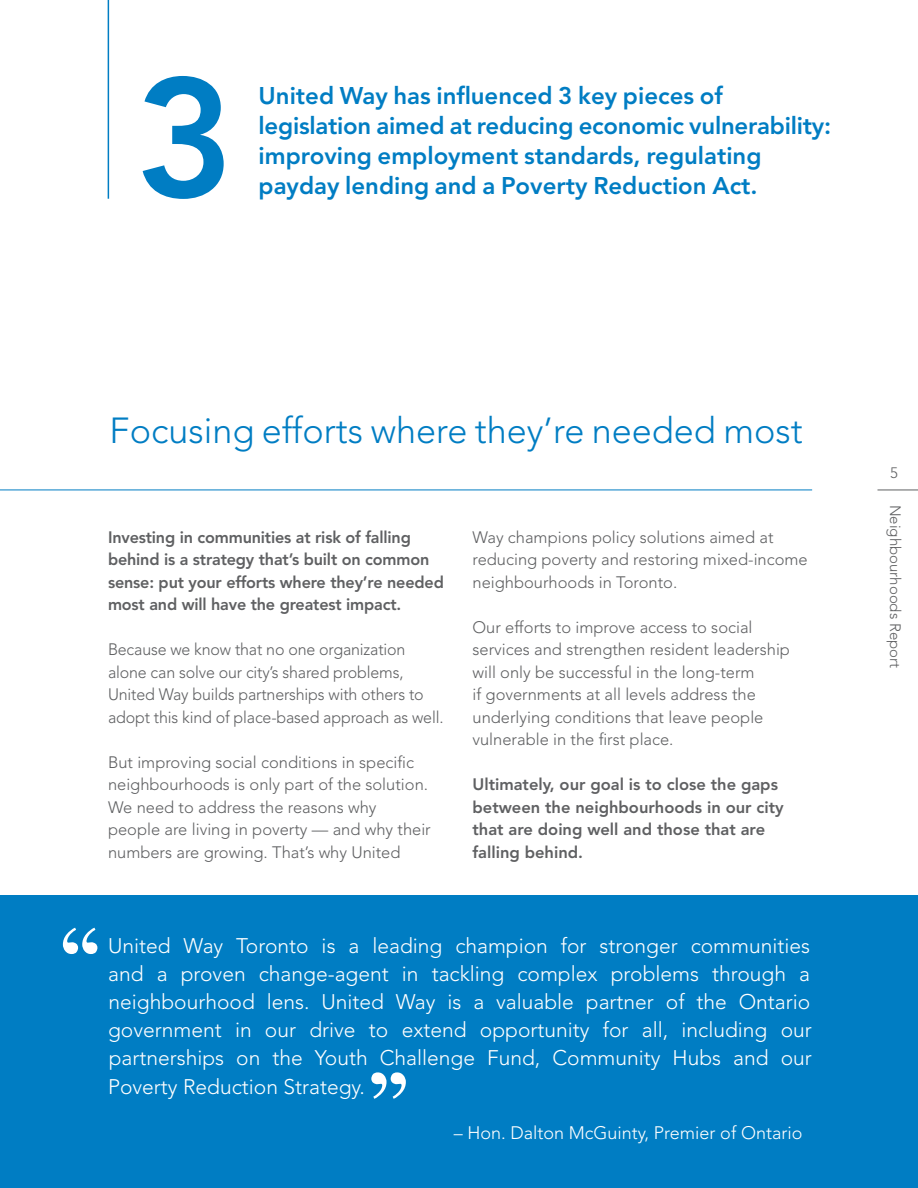
<style>
.page{position:relative;width:918px;height:1188px;background:#fff}
.page>*{position:absolute;margin:0;border:0;box-sizing:border-box;transform-origin:0 0}
.t1{font:800 168px "Avenir";color:#007dc3}
.t2{font:108px "Times";color:#fff}
.t3{font:300 36px "Avenir";color:#007dc3}
.t4{font:800 24px/30px "Avenir";color:#007dc3}
.t5{font:300 21px/28.2px "Avenir";color:#fff;text-align:justify}
.t6{font:300 18px "Avenir";color:#fff}
.t7{font:300 16.5px/22.5px "Avenir";color:#5f6062}
.t8{font:800 16.5px/22.5px "Avenir";letter-spacing:-.01em;color:#5f6062}
.t9{font:300 15px "Avenir";color:#5f6062}
</style>
<div class="page">
<hr style="left:878px;top:490px;width:40px;height:1px;background:#5f6062">
<div style="left:0;top:895px;width:918px;height:293px;background:#007dc3"></div>
<hr style="left:0;top:490px;width:812px;height:1px;background:#007dc3">
<hr style="left:108px;top:0;width:1px;height:199px;background:#007dc3">
<h1 class="t1" style="left:135px;top:39px;width:101px">3</h1>
<h3 class="t4" style="left:259px;top:80px;width:574px">United Way has influenced 3 key pieces of legislation aimed at reducing economic vulnerability: improving employment standards, regulating payday lending and a Poverty Reduction Act.</h3>
<h3 class="t3" style="left:110px;top:410px;width:695px">Focusing efforts where they’re needed most</h3>
<p class="t8" style="left:108px;top:526px;width:337px">Investing in communities at risk of falling behind is a strategy that’s built on common sense: put your efforts where they’re needed most and will have the greatest impact.</p>
<p class="t7" style="left:108px;top:638px;width:337px">Because we know that no one organization alone can solve our city’s shared problems, United Way builds partnerships with others to adopt this kind of place-based approach as well.</p>
<p class="t7" style="left:108px;top:751px;width:324px">But improving social conditions in specific neighbourhoods is only part of the solution.<br>We need to address the reasons why people are living in poverty — and why their numbers are growing. That’s why United</p>
<p class="t7" style="left:473px;top:526px;width:337px">Way champions policy solutions aimed at reducing poverty and restoring mixed-income neighbourhoods in Toronto.</p>
<p class="t7" style="left:473px;top:616px;width:319px">Our efforts to improve access to social services and strengthen resident leadership will only be successful in the long-term<br>if governments at all levels address the underlying conditions that leave people vulnerable in the first place.</p>
<p class="t8" style="left:473px;top:773px;width:313px">Ultimately, our goal is to close the gaps between the neighbourhoods in our city that are doing well and those that are falling behind.</p>
<h2 class="t2" style="left:53px;top:863px;width:57px">‘‘</h2>
<p class="t5" style="left:108px;top:931px;width:705px">United Way Toronto is a leading champion for stronger communities and a proven change-agent in tackling complex problems through a neighbourhood lens. United Way is a valuable partner of the Ontario government in our drive to extend opportunity for all, including our partnerships on the Youth Challenge Fund, Community Hubs and our Poverty Reduction Strategy.</p>
<p class="t6" style="left:454px;top:1122px;width:350px">– Hon. Dalton McGuinty, Premier of Ontario</p>
<h2 class="t2" style="left:416px;top:1163px;width:57px;rotate:-180deg">‘‘</h2>
<p class="t9" style="left:890px;top:464px;width:9px">5</p>
<p class="t9" style="left:904px;top:505px;width:165px;rotate:90deg">Neighbourhoods Report</p>
</div>
